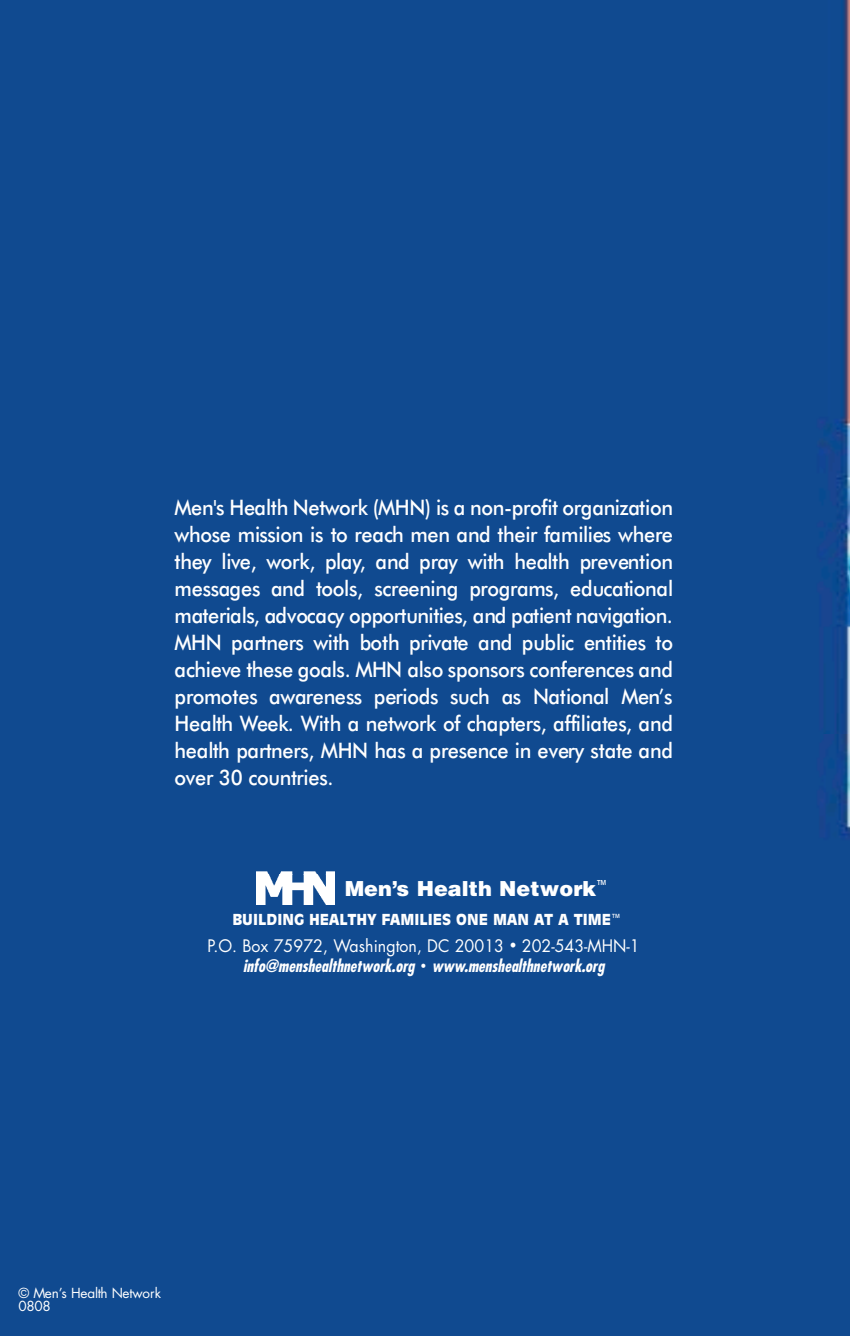
<style>
.page{position:relative;width:851px;height:1337px;background:#fff}
.page>*{position:absolute;margin:0;border:0;box-sizing:border-box;transform-origin:0 0}
.t1{font:500 21.38px/27px "Futura BT";letter-spacing:-.02em;color:#fff;text-align:justify;scale:.93 1}
.t2{font:900 20.7px "Helvetica";color:#fff}
.t3{font:italic 700 condensed 16.88px/20.5px "Futura";color:#fff;text-align:center;scale:.95 1}
.t4{font:900 14.85px "Incised 901 BT";color:#fff}
.t5{font:13.5px/13.5px "Futura";color:#fff}
.t6{font:6.75px "Incised 901 BT";color:#fff}
.t7{font:5.62px "Incised 901 BT";color:#fff}
.s1{font-weight:400;font-style:normal;font-stretch:normal}
.s2{font-weight:400;font-style:normal;font-stretch:normal;font-size:13.05px}
.s3{font-style:normal;font-stretch:normal;font-size:11.25px}
</style>
<div class="page">
<div style="left:0;top:0;width:849px;height:1335px;background:#104a90"></div>
<img style="left:256px;top:860px;width:78px;height:14px">
<img style="left:256px;top:874px;width:78px;height:30px">
<p class="t1" style="left:174px;top:495px;width:537px">Men's Health Network (MHN) is a non-profit organization whose mission is to reach men and their families where they live, work, play, and pray with health prevention messages and tools, screening programs, educational materials, advocacy opportunities, and patient navigation.<br>MHN partners with both private and public entities to achieve these goals. MHN also sponsors conferences and promotes awareness periods such as National Men’s Health Week. With a network of chapters, affiliates, and health partners, MHN has a presence in every state and over 30 countries.</p>
<p class="t6" style="left:597px;top:880px;width:11px">TM</p>
<p class="t2" style="left:345px;top:880px;width:253px">Men’s Health Network</p>
<p class="t4" style="left:232px;top:914px;width:380px">BUILDING HEALTHY FAMILIES ONE MAN AT A TIME</p>
<p class="t7" style="left:612px;top:914px;width:9px">TM</p>
<p class="t3" style="left:207px;top:935px;width:456px"><span class="s1">P.O. Box 75972, Washington, DC 20013</span> <span class="s2">•</span> <span class="s1">202-543-MHN-1 </span>info@menshealthnetwork.org <span class="s3">•</span> www.menshealthnetwork.org</p>
<p class="t5" style="left:18px;top:1287px;width:144px">© Men’s Health Network<br>0 8 0 8</p>
</div>
